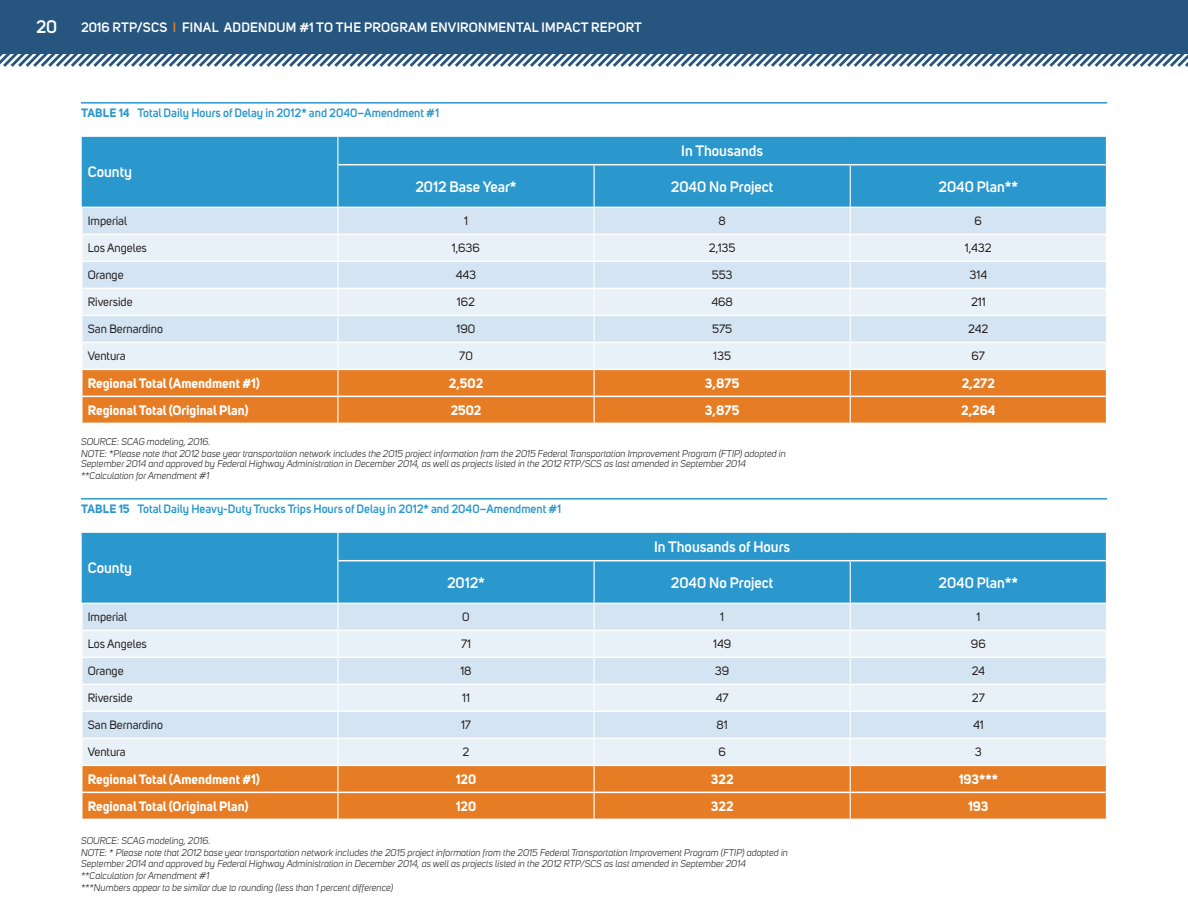
<style>
.page{position:relative;width:1188px;height:918px;background:#fff}
.page>*{position:absolute;margin:0;border:0;box-sizing:border-box;transform-origin:0 0}
.t1{font:600 18px "Uni Sans";color:#fff}
.Table_Column_Heading{font:600 15px "Uni Sans";color:#fff}
.Table_Row_Heading{font:700 13.5px "Uni Sans";color:#fff}
.t2{font:600 13.5px "Uni Sans";letter-spacing:.02em;color:#fff}
.Table_BodyText{font:700 13.5px "Uni Sans";color:#fff}
.t3{font:600 12px "Uni Sans";color:#2b98cd}
.Table_BodyTextLeft{font:12px "Uni Sans";color:#231f20}
.Table_BodyText-2{font:12px "Uni Sans";color:#231f20}
.Source{font:italic 9.75px/10.5px "Uni Sans";color:#231f20}
.s1{color:#e67d25}
.s2{font-weight:700}
</style>
<div class="page">
<div style="left:0;top:0;width:1188px;height:54px;background:#26557f"></div>
<svg style="left:0;top:54px;width:1188px;height:13px"></svg>
<div style="left:82px;top:137px;width:1024px;height:70px;background:#2b98cd"></div>
<svg style="left:337px;top:137px;width:1px;height:28px"></svg>
<hr style="left:337px;top:165px;width:1px;height:42px;background:#fff">
<hr style="left:594px;top:165px;width:1px;height:42px;background:#fff">
<hr style="left:850px;top:165px;width:1px;height:42px;background:#fff">
<hr style="left:338px;top:164px;width:256px;height:1px;background:#fff">
<hr style="left:594px;top:164px;width:256px;height:1px;background:#fff">
<hr style="left:850px;top:164px;width:256px;height:1px;background:#fff">
<svg style="left:81px;top:207px;width:1026px;height:216px;background:#e2d1c5"></svg>
<hr style="left:81px;top:102px;width:1026px;height:2px;background:#2b98cd">
<div style="left:82px;top:533px;width:1024px;height:70px;background:#2b98cd"></div>
<svg style="left:337px;top:533px;width:1px;height:28px"></svg>
<hr style="left:337px;top:561px;width:1px;height:42px;background:#fff">
<hr style="left:594px;top:561px;width:1px;height:42px;background:#fff">
<hr style="left:850px;top:561px;width:1px;height:42px;background:#fff">
<hr style="left:338px;top:560px;width:256px;height:1px;background:#fff">
<hr style="left:594px;top:560px;width:256px;height:1px;background:#fff">
<hr style="left:850px;top:560px;width:256px;height:1px;background:#fff">
<svg style="left:81px;top:603px;width:1026px;height:216px;background:#e2d1c5"></svg>
<hr style="left:81px;top:498px;width:1026px;height:2px;background:#2b98cd">
<h1 class="t1" style="left:36px;top:13px;width:23px">20</h1>
<h3 class="t2" style="left:81px;top:17px;width:563px">2016 RTP/SCS <span class="s1">I</span> FINAL ADDENDUM #1 TO THE PROGRAM ENVIRONMENTAL IMPACT REPORT</h3>
<p class="t3" style="left:81px;top:104px;width:360px"><span class="s2">Table 14</span> Total Daily Hours of Delay in 2012* and 2040–Amendment #1</p>
<p class="Table_Column_Heading" style="left:681px;top:140px;width:83px">In Thousands</p>
<p class="Table_Column_Heading" style="left:88px;top:161px;width:46px">County</p>
<p class="Table_Column_Heading" style="left:415px;top:175px;width:103px">2012 Base Year*</p>
<p class="Table_Column_Heading" style="left:671px;top:175px;width:104px">2040 No Project</p>
<p class="Table_Column_Heading" style="left:939px;top:175px;width:81px">2040 Plan**</p>
<p class="Table_BodyTextLeft" style="left:88px;top:214px;width:41px">Imperial</p>
<p class="Table_BodyText-2" style="left:464px;top:214px;width:5px">1</p>
<p class="Table_BodyText-2" style="left:719px;top:214px;width:9px">8</p>
<p class="Table_BodyText-2" style="left:975px;top:214px;width:9px">6</p>
<p class="Table_BodyTextLeft" style="left:88px;top:241px;width:61px">Los Angeles</p>
<p class="Table_BodyText-2" style="left:452px;top:241px;width:30px">1,636</p>
<p class="Table_BodyText-2" style="left:709px;top:241px;width:28px">2,135</p>
<p class="Table_BodyText-2" style="left:965px;top:241px;width:28px">1,432</p>
<p class="Table_BodyTextLeft" style="left:88px;top:268px;width:37px">Orange</p>
<p class="Table_BodyText-2" style="left:456px;top:268px;width:22px">443</p>
<p class="Table_BodyText-2" style="left:712px;top:268px;width:22px">553</p>
<p class="Table_BodyText-2" style="left:970px;top:268px;width:19px">314</p>
<p class="Table_BodyTextLeft" style="left:88px;top:295px;width:46px">Riverside</p>
<p class="Table_BodyText-2" style="left:457px;top:295px;width:20px">162</p>
<p class="Table_BodyText-2" style="left:711px;top:295px;width:23px">468</p>
<p class="Table_BodyText-2" style="left:971px;top:295px;width:16px">211</p>
<p class="Table_BodyTextLeft" style="left:88px;top:322px;width:77px">San Bernardino</p>
<p class="Table_BodyText-2" style="left:457px;top:322px;width:20px">190</p>
<p class="Table_BodyText-2" style="left:712px;top:322px;width:22px">575</p>
<p class="Table_BodyText-2" style="left:968px;top:322px;width:22px">242</p>
<p class="Table_BodyTextLeft" style="left:88px;top:349px;width:40px">Ventura</p>
<p class="Table_BodyText-2" style="left:459px;top:349px;width:15px">70</p>
<p class="Table_BodyText-2" style="left:713px;top:349px;width:19px">135</p>
<p class="Table_BodyText-2" style="left:972px;top:349px;width:15px">67</p>
<p class="Table_Row_Heading" style="left:88px;top:375px;width:174px">Regional Total (Amendment #1)</p>
<p class="Table_BodyText" style="left:449px;top:375px;width:36px">2,502</p>
<p class="Table_BodyText" style="left:705px;top:375px;width:36px">3,875</p>
<p class="Table_BodyText" style="left:962px;top:375px;width:35px">2,272</p>
<p class="Table_Row_Heading" style="left:88px;top:402px;width:162px">Regional Total (Original Plan)</p>
<p class="Table_BodyText" style="left:451px;top:402px;width:32px">2502</p>
<p class="Table_BodyText" style="left:705px;top:402px;width:36px">3,875</p>
<p class="Table_BodyText" style="left:961px;top:402px;width:36px">2,264</p>
<p class="Source" style="left:81px;top:436px;width:131px">SOURCE: SCAG modeling, 2016.</p>
<p class="Source" style="left:81px;top:448px;width:706px">NOTE: *Please note that 2012 base year transportation network includes the 2015 project information from the 2015 Federal Transportation Improvement Program (FTIP) adopted in<br>September 2014 and approved by Federal Highway Administration in December 2014, as well as projects listed in the 2012 RTP/SCS as last amended in September 2014</p>
<p class="Source" style="left:81px;top:471px;width:130px">**Calculation for Amendment #1</p>
<p class="t3" style="left:81px;top:500px;width:482px"><span class="s2">Table 15</span> Total Daily Heavy-Duty Trucks Trips Hours of Delay in 2012* and 2040–Amendment #1</p>
<p class="Table_Column_Heading" style="left:654px;top:536px;width:138px">In Thousands of Hours</p>
<p class="Table_Column_Heading" style="left:88px;top:557px;width:46px">County</p>
<p class="Table_Column_Heading" style="left:447px;top:571px;width:39px">2012*</p>
<p class="Table_Column_Heading" style="left:671px;top:571px;width:104px">2040 No Project</p>
<p class="Table_Column_Heading" style="left:939px;top:571px;width:81px">2040 Plan**</p>
<p class="Table_BodyTextLeft" style="left:88px;top:610px;width:41px">Imperial</p>
<p class="Table_BodyText-2" style="left:462px;top:610px;width:9px">0</p>
<p class="Table_BodyText-2" style="left:720px;top:610px;width:5px">1</p>
<p class="Table_BodyText-2" style="left:976px;top:610px;width:5px">1</p>
<p class="Table_BodyTextLeft" style="left:88px;top:637px;width:61px">Los Angeles</p>
<p class="Table_BodyText-2" style="left:461px;top:637px;width:11px">71</p>
<p class="Table_BodyText-2" style="left:713px;top:637px;width:20px">149</p>
<p class="Table_BodyText-2" style="left:971px;top:637px;width:16px">96</p>
<p class="Table_BodyTextLeft" style="left:88px;top:664px;width:37px">Orange</p>
<p class="Table_BodyText-2" style="left:460px;top:664px;width:13px">18</p>
<p class="Table_BodyText-2" style="left:715px;top:664px;width:16px">39</p>
<p class="Table_BodyText-2" style="left:972px;top:664px;width:15px">24</p>
<p class="Table_BodyTextLeft" style="left:88px;top:691px;width:46px">Riverside</p>
<p class="Table_BodyText-2" style="left:462px;top:691px;width:9px">11</p>
<p class="Table_BodyText-2" style="left:716px;top:691px;width:14px">47</p>
<p class="Table_BodyText-2" style="left:972px;top:691px;width:14px">27</p>
<p class="Table_BodyTextLeft" style="left:88px;top:718px;width:77px">San Bernardino</p>
<p class="Table_BodyText-2" style="left:461px;top:718px;width:11px">17</p>
<p class="Table_BodyText-2" style="left:717px;top:718px;width:13px">81</p>
<p class="Table_BodyText-2" style="left:973px;top:718px;width:12px">41</p>
<p class="Table_BodyTextLeft" style="left:88px;top:745px;width:40px">Ventura</p>
<p class="Table_BodyText-2" style="left:463px;top:745px;width:8px">2</p>
<p class="Table_BodyText-2" style="left:718px;top:745px;width:9px">6</p>
<p class="Table_BodyText-2" style="left:975px;top:745px;width:8px">3</p>
<p class="Table_Row_Heading" style="left:88px;top:771px;width:174px">Regional Total (Amendment #1)</p>
<p class="Table_BodyText" style="left:456px;top:771px;width:22px">120</p>
<p class="Table_BodyText" style="left:711px;top:771px;width:24px">322</p>
<p class="Table_BodyText" style="left:959px;top:771px;width:41px">193***</p>
<p class="Table_Row_Heading" style="left:88px;top:798px;width:162px">Regional Total (Original Plan)</p>
<p class="Table_BodyText" style="left:456px;top:798px;width:22px">120</p>
<p class="Table_BodyText" style="left:711px;top:798px;width:24px">322</p>
<p class="Table_BodyText" style="left:968px;top:798px;width:22px">193</p>
<p class="Source" style="left:81px;top:836px;width:131px">SOURCE: SCAG modeling, 2016.</p>
<p class="Source" style="left:81px;top:848px;width:709px">NOTE: * Please note that 2012 base year transportation network includes the 2015 project information from the 2015 Federal Transportation Improvement Program (FTIP) adopted in<br>September 2014 and approved by Federal Highway Administration in December 2014, as well as projects listed in the 2012 RTP/SCS as last amended in September 2014</p>
<p class="Source" style="left:81px;top:870px;width:130px">**Calculation for Amendment #1</p>
<p class="Source" style="left:81px;top:882px;width:314px">***Numbers appear to be similar due to rounding (less than 1 percent difference)</p>
</div>
